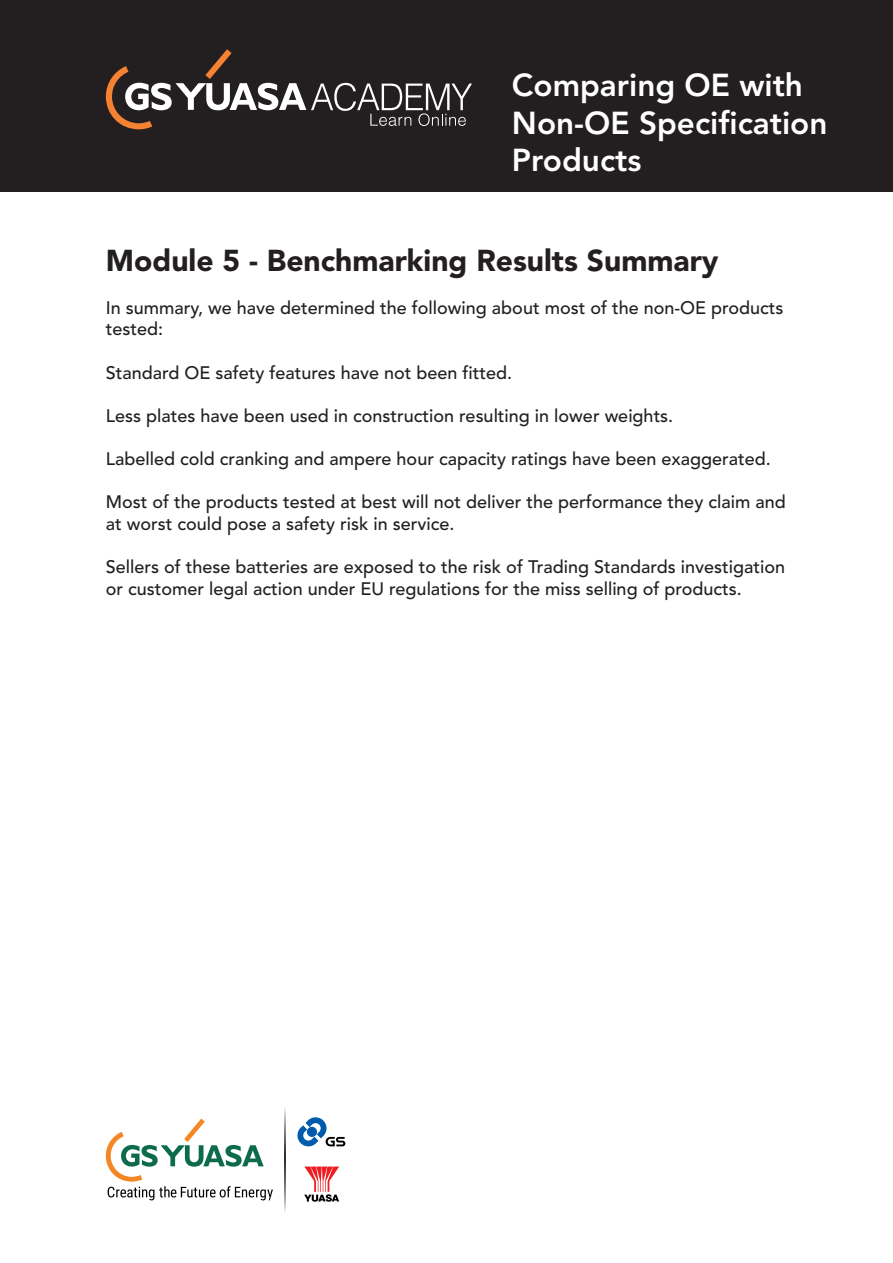
<style>
.page{position:relative;width:893px;height:1263px;background:#fff}
.page>*{position:absolute;margin:0;border:0;box-sizing:border-box;transform-origin:0 0}
.t1{font:800 31.5px/37.8px "Avenir";color:#fff}
.t2{font:900 30px "Avenir";color:#231f20}
.t3{font:500 18px/21.6px "Avenir";color:#231f20}
</style>
<div class="page">
<div style="left:0;top:0;width:893px;height:191px;background:#231f20"></div>
<svg style="left:106px;top:49px;width:366px;height:80px"></svg>
<svg style="left:304px;top:1166px;width:35px;height:36px"></svg>
<svg style="left:297px;top:1117px;width:48px;height:29px"></svg>
<svg style="left:285px;top:1108px;width:1px;height:104px"></svg>
<svg style="left:106px;top:1118px;width:167px;height:82px"></svg>
<h1 class="t1" style="left:512px;top:67px;width:317px">Comparing OE with<br>Non-OE Specification<br>Products</h1>
<h2 class="t2" style="left:106px;top:238px;width:614px">Module 5 - Benchmarking Results Summary</h2>
<p class="t3" style="left:106px;top:297px;width:679px">In summary, we have determined the following about most of the non-OE products tested:</p>
<p class="t3" style="left:106px;top:362px;width:408px">Standard OE safety features have not been fitted.</p>
<p class="t3" style="left:106px;top:405px;width:569px">Less plates have been used in construction resulting in lower weights.</p>
<p class="t3" style="left:106px;top:449px;width:666px">Labelled cold cranking and ampere hour capacity ratings have been exaggerated.</p>
<p class="t3" style="left:106px;top:492px;width:681px">Most of the products tested at best will not deliver the performance they claim and at worst could pose a safety risk in service.</p>
<p class="t3" style="left:106px;top:557px;width:681px">Sellers of these batteries are exposed to the risk of Trading Standards investigation or customer legal action under EU regulations for the miss selling of products.</p>
</div>
